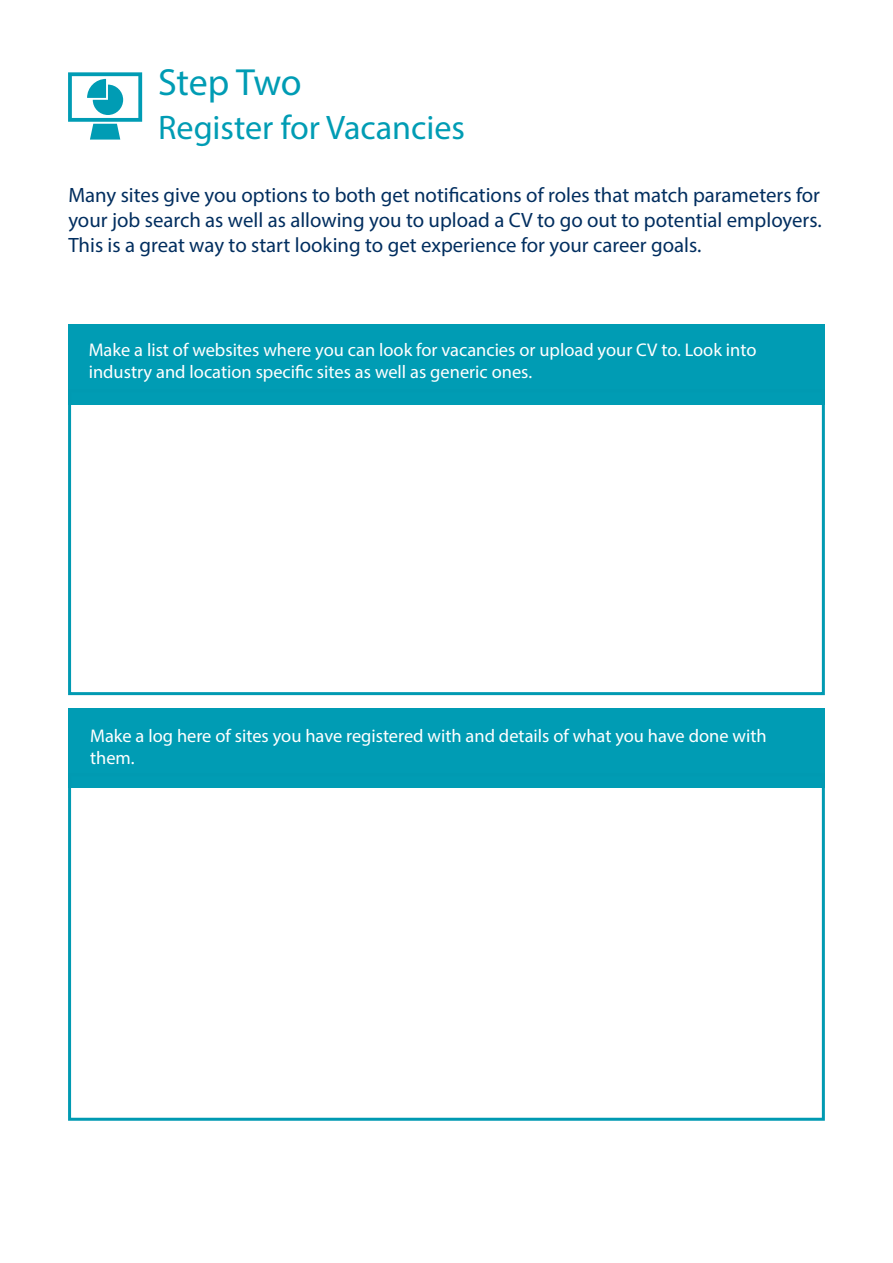
<style>
.page{position:relative;width:893px;height:1263px;background:#fff}
.page>*{position:absolute;margin:0;border:0;box-sizing:border-box;transform-origin:0 0}
.t1{font:37.95px "Myriad Pro";letter-spacing:-.005em;color:#009cb4}
.t2{font:34.2px "Myriad Pro";color:#009cb4}
.t3{font:20.85px/24.9px "Myriad Pro";color:#022e5f;text-align:justify}
.t4{font:18.45px/22px "Myriad Pro";color:#fff}
</style>
<div class="page">
<div style="left:68px;top:324px;width:757px;height:81px;background:#009cb4"></div>
<div style="left:68px;top:389px;width:757px;height:306px;border:3px solid #009ab2"></div>
<div style="left:68px;top:708px;width:757px;height:79px;background:#009cb4"></div>
<div style="left:68px;top:773px;width:757px;height:348px;border:3px solid #009ab2"></div>
<svg style="left:68px;top:72px;width:74px;height:68px"></svg>
<h1 class="t1" style="left:158px;top:59px;width:145px">Step Two</h1>
<h2 class="t2" style="left:158px;top:106px;width:309px">Register for Vacancies</h2>
<p class="t3" style="left:68px;top:182px;width:755px">Many sites give you options to both get notifications of roles that match parameters for your job search as well as allowing you to upload a CV to go out to potential employers.<br>This is a great way to start looking to get experience for your career goals.</p>
<p class="t4" style="left:89px;top:339px;width:669px">Make a list of websites where you can look for vacancies or upload your CV to. Look into industry and location specific sites as well as generic ones.</p>
<p class="t4" style="left:90px;top:725px;width:678px">Make a log here of sites you have registered with and details of what you have done with them.</p>
</div>
